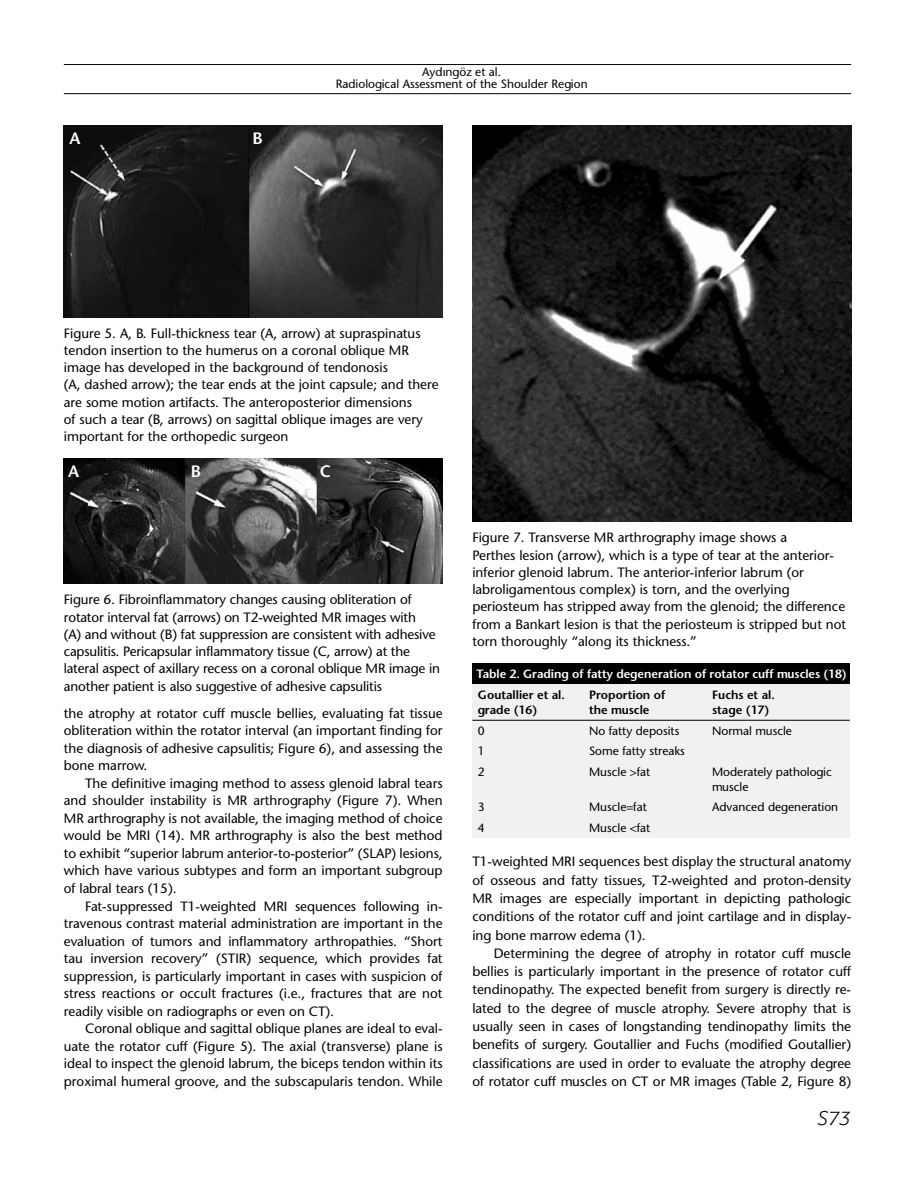
<style>
.page{position:relative;width:915px;height:1191px;background:#fff}
.page>*{position:absolute;margin:0;border:0;box-sizing:border-box;transform-origin:0 0}
.t1{font:19.5px "Formata Light Ita Tr";color:#000}
.t2{font:700 16.5px "Stone Sans";color:#fff}
.t3{font:13.5px/17.5px "Stone Sans Normal Tr";color:#000;text-align:justify}
.t4{font:12px/12px "Stone Sans Normal Tr";color:#000;text-align:center}
.t5{font:700 12px "Stone Sans";color:#000}
.t6{font:700 12px "Stone Sans";letter-spacing:-.005em;color:#fff}
</style>
<div class="page">
<hr style="left:64px;top:93px;width:786px;height:1px;background:#000">
<hr style="left:64px;top:64px;width:786px;height:1px;background:#000">
<div style="left:472px;top:663px;width:377px;height:175px;background:#f1f1f2"></div>
<div style="left:472px;top:663px;width:377px;height:21px;background:#000"></div>
<hr style="left:472px;top:720px;width:377px;height:1px;background:#000">
<img style="left:64px;top:126px;width:378px;height:191px">
<img style="left:472px;top:126px;width:378px;height:396px">
<img style="left:64px;top:459px;width:378px;height:125px">
<p class="t2" style="left:70px;top:128px;width:13px">A</p>
<p class="t2" style="left:252px;top:128px;width:12px">B</p>
<p class="t4" style="left:335px;top:66px;width:253px">Aydıngöz et al.<br>Radiological Assessment of the Shoulder Region</p>
<p class="t3" style="left:64px;top:324px;width:376px;text-align:left">Figure 5. A, B. Full-thickness tear (A, arrow) at supraspinatus tendon insertion to the humerus on a coronal oblique MR image has developed in the background of tendonosis<br>(A, dashed arrow); the tear ends at the joint capsule; and there are some motion artifacts. The anteroposterior dimensions<br>of such a tear (B, arrows) on sagittal oblique images are very important for the orthopedic surgeon</p>
<p class="t2" style="left:68px;top:461px;width:13px">A</p>
<p class="t2" style="left:191px;top:461px;width:12px">B</p>
<p class="t2" style="left:319px;top:461px;width:13px">C</p>
<p class="t3" style="left:64px;top:591px;width:377px;text-align:left">Figure 6. Fibroinflammatory changes causing obliteration of rotator interval fat (arrows) on T2-weighted MR images with<br>(A) and without (B) fat suppression are consistent with adhesive capsulitis. Pericapsular inflammatory tissue (C, arrow) at the lateral aspect of axillary recess on a coronal oblique MR image in another patient is also suggestive of adhesive capsulitis</p>
<p class="t3" style="left:64px;top:704px;width:380px">the atrophy at rotator cuff muscle bellies, evaluating fat tissue obliteration within the rotator interval (an important finding for the diagnosis of adhesive capsulitis; Figure 6), and assessing the bone marrow.</p>
<p class="t3" style="left:64px;top:774px;width:380px;text-indent:21px">The definitive imaging method to assess glenoid labral tears and shoulder instability is MR arthrography (Figure 7). When MR arthrography is not available, the imaging method of choice would be MRI (14). MR arthrography is also the best method to exhibit “superior labrum anterior-to-posterior” (SLAP) lesions, which have various subtypes and form an important subgroup of labral tears (15).</p>
<p class="t3" style="left:64px;top:897px;width:380px;text-indent:21px">Fat-suppressed T1-weighted MRI sequences following in&shy;travenous contrast material administration are important in the evaluation of tumors and inflammatory arthropathies. “Short tau inversion recovery” (STIR) sequence, which provides fat suppression, is particularly important in cases with suspicion of stress reactions or occult fractures (i.e., fractures that are not readily visible on radiographs or even on CT).</p>
<p class="t3" style="left:64px;top:1019px;width:380px;text-indent:21px">Coronal oblique and sagittal oblique planes are ideal to eval&shy;uate the rotator cuff (Figure 5). The axial (transverse) plane is ideal to inspect the glenoid labrum, the biceps tendon within its proximal humeral groove, and the subscapularis tendon. While</p>
<p class="t3" style="left:472px;top:529px;width:375px;text-align:left">Figure 7. Transverse MR arthrography image shows a<br>Perthes lesion (arrow), which is a type of tear at the anterior&shy;inferior glenoid labrum. The anterior-inferior labrum (or labroligamentous complex) is torn, and the overlying periosteum has stripped away from the glenoid; the difference from a Bankart lesion is that the periosteum is stripped but not torn thoroughly “along its thickness.”</p>
<p class="t6" style="left:476px;top:666px;width:371px">Table 2. Grading of fatty degeneration of rotator cuff muscles (18)</p>
<p class="t5" style="left:477px;top:687px;width:88px">Goutallier et al.</p>
<p class="t5" style="left:588px;top:687px;width:78px">Proportion of</p>
<p class="t5" style="left:711px;top:687px;width:64px">Fuchs et al.</p>
<p class="t5" style="left:477px;top:702px;width:61px">grade (16)</p>
<p class="t5" style="left:588px;top:702px;width:62px">the muscle</p>
<p class="t5" style="left:711px;top:702px;width:59px">stage (17)</p>
<p class="t4" style="left:477px;top:724px;width:8px">0</p>
<p class="t4" style="left:588px;top:724px;width:92px">No fatty deposits</p>
<p class="t4" style="left:711px;top:724px;width:81px">Normal muscle</p>
<p class="t4" style="left:477px;top:745px;width:8px">1</p>
<p class="t4" style="left:588px;top:745px;width:97px">Some fatty streaks</p>
<p class="t4" style="left:477px;top:766px;width:8px">2</p>
<p class="t4" style="left:588px;top:766px;width:63px">Muscle &gt;fat</p>
<p class="t4" style="left:711px;top:764px;width:121px;line-height:14.4px;text-align:left">Moderately pathologic muscle</p>
<p class="t4" style="left:477px;top:801px;width:8px">3</p>
<p class="t4" style="left:588px;top:801px;width:59px">Muscle=fat</p>
<p class="t4" style="left:711px;top:801px;width:128px">Advanced degeneration</p>
<p class="t4" style="left:477px;top:822px;width:8px">4</p>
<p class="t4" style="left:588px;top:822px;width:63px">Muscle &lt;fat</p>
<p class="t3" style="left:472px;top:852px;width:380px;line-height:18.3px">T1-weighted MRI sequences best display the structural anatomy of osseous and fatty tissues, T2-weighted and proton-density MR images are especially important in depicting pathologic conditions of the rotator cuff and joint cartilage and in display&shy;ing bone marrow edema (1).</p>
<p class="t3" style="left:472px;top:944px;width:380px;line-height:18.3px;text-indent:21px">Determining the degree of atrophy in rotator cuff muscle bellies is particularly important in the presence of rotator cuff tendinopathy. The expected benefit from surgery is directly re&shy;lated to the degree of muscle atrophy. Severe atrophy that is usually seen in cases of longstanding tendinopathy limits the benefits of surgery. Goutallier and Fuchs (modified Goutallier) classifications are used in order to evaluate the atrophy degree of rotator cuff muscles on CT or MR images (Table 2, Figure 8)</p>
<h1 class="t1" style="left:817px;top:1106px;width:34px">S73</h1>
</div>
